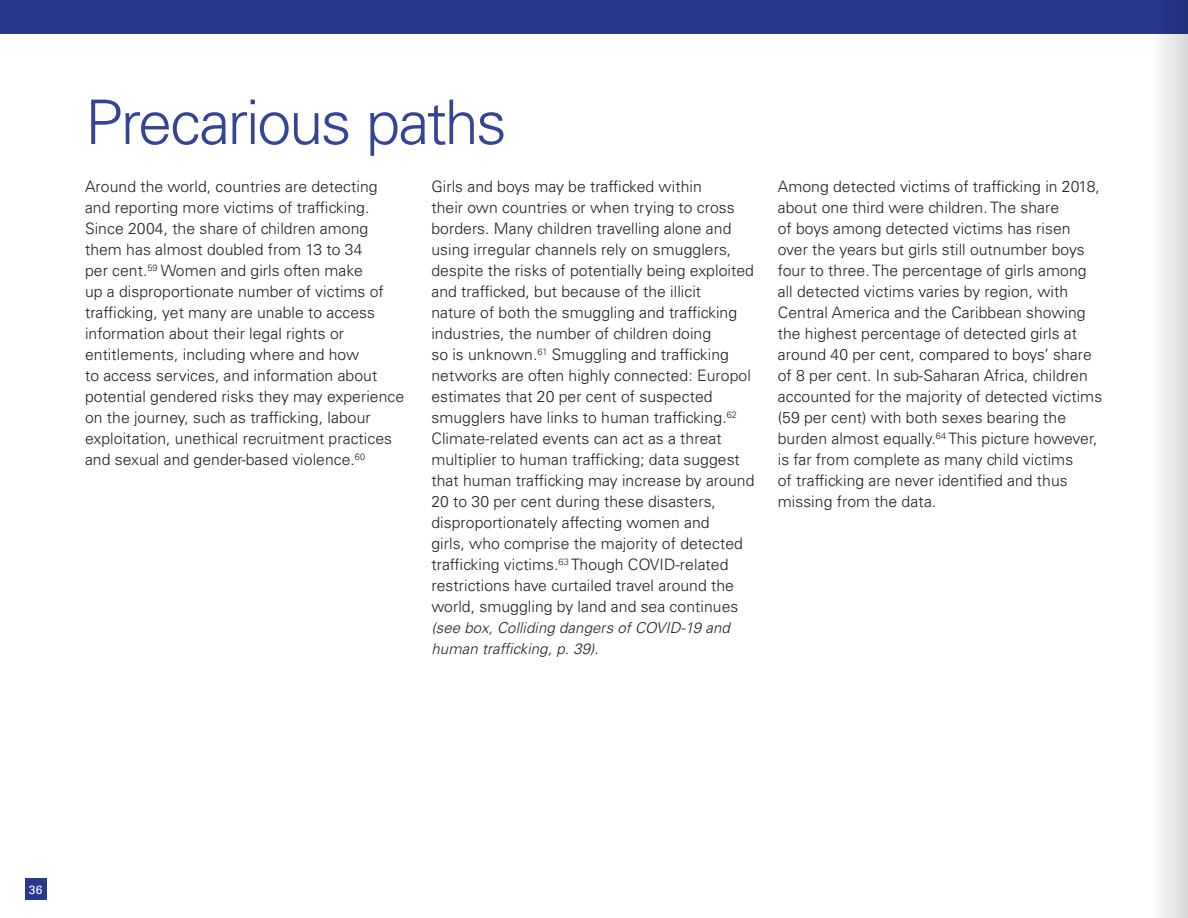
<style>
.page{position:relative;width:1188px;height:918px;background:#fff}
.page>*{position:absolute;margin:0;border:0;box-sizing:border-box;transform-origin:0 0}
.t1{font:300 61.5px "Univers LT Std";letter-spacing:-.04em;color:#364496}
.Body{font:300 15.75px/21px "Univers LT Std";letter-spacing:.005em;color:#231f20}
.Body-2{font:italic 300 15px/21px "Univers LT Std";letter-spacing:.01em;color:#231f20}
.t2{font:12px "Univers LT Std";color:#fff}
.s1{font-style:normal;font-size:15.75px}
</style>
<div class="page">
<div style="left:0;top:0;width:1188px;height:34px;background:#29388f"></div>
<div style="left:25px;top:879px;width:21px;height:21px;background:#29388f"></div>
<svg style="left:1161px;top:0;width:26px;height:918px"></svg>
<hr style="left:1187px;top:0;width:1px;height:918px;background:#d7d6d6">
<h2 class="t1" style="left:85px;top:85px;width:423px">Precarious paths</h2>
<p class="Body" style="left:431px;top:176px;width:325px">Girls and boys may be trafficked within<br>their own countries or when trying to cross borders. Many children travelling alone and using irregular channels rely on smugglers, despite the risks of potentially being exploited and trafficked, but because of the illicit<br>nature of both the smuggling and trafficking industries, the number of children doing<br>so is unknown.<sup>61</sup> Smuggling and trafficking networks are often highly connected: Europol estimates that 20 per cent of suspected smugglers have links to human trafficking.<sup>62<br></sup>Climate-related events can act as a threat multiplier to human trafficking; data suggest that human trafficking may increase by around 20 to 30 per cent during these disasters, disproportionately affecting women and<br>girls, who comprise the majority of detected trafficking victims.<sup>63</sup> Though COVID-related restrictions have curtailed travel around the world, smuggling by land and sea continues</p>
<p class="Body-2" style="left:431px;top:617px;width:300px">(see box, Colliding dangers of COVID-19 and human trafficking, p. 39)<span class="s1">.</span></p>
<p class="Body" style="left:85px;top:176px;width:321px">Around the world, countries are detecting and reporting more victims of trafficking.<br>Since 2004, the share of children among them has almost doubled from 13 to 34<br>per cent.<sup>59</sup> Women and girls often make<br>up a disproportionate number of victims of trafficking, yet many are unable to access information about their legal rights or entitlements, including where and how<br>to access services, and information about potential gendered risks they may experience on the journey, such as trafficking, labour exploitation, unethical recruitment practices and sexual and gender-based violence.<sup>60</sup></p>
<p class="Body" style="left:778px;top:176px;width:326px">Among detected victims of trafficking in 2018, about one third were children. The share<br>of boys among detected victims has risen over the years but girls still outnumber boys four to three. The percentage of girls among all detected victims varies by region, with Central America and the Caribbean showing the highest percentage of detected girls at around 40 per cent, compared to boys’ share of 8 per cent. In sub-Saharan Africa, children accounted for the majority of detected victims (59 per cent) with both sexes bearing the burden almost equally.<sup>64</sup> This picture however, is far from complete as many child victims<br>of trafficking are never identified and thus missing from the data.</p>
<p class="t2" style="left:29px;top:882px;width:15px">36</p>
</div>
